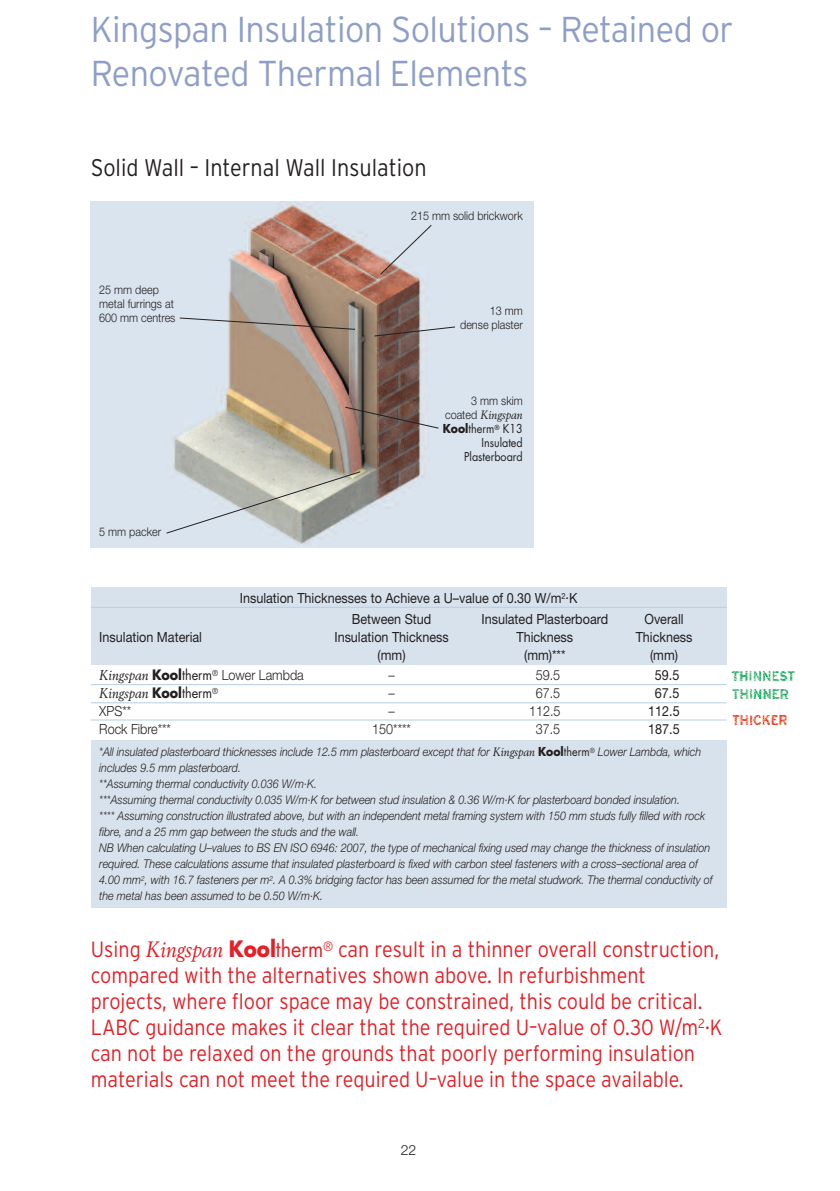
<style>
.page{position:relative;width:840px;height:1191px;background:#fff}
.page>*{position:absolute;margin:0;border:0;box-sizing:border-box;transform-origin:0 0}
.t1{font:300 36px/44px "Interstate";letter-spacing:-.015em;color:#8e9ec8;scale:.95 1}
.t2{font:300 24px "Interstate";color:#231f20;scale:.9 1}
.t3{font:300 22px/26px "Interstate";color:#e41f25;scale:.9 1}
.t4{font:14px/20.8px "Helvetica Neue";color:#231f20;scale:.9 1}
.t5{font:300 14px "Helvetica Neue";color:#231f20;scale:.9 1}
.t6{font:italic 14px "Berling";color:#231f20;scale:.9 1}
.t7{font:300 14px "Helvetica Neue";color:#231f20}
.t8{font:italic 300 12px/16px "Helvetica Neue";color:#231f20;scale:.9 1}
.t9{font:300 12px/14px "Helvetica Neue";color:#231f20;text-align:right;scale:.9 1}
.t10{font:12px/14px "Futura";color:#231f20;text-align:right;scale:.9 1}
.t11{font:italic 12px "Berling";color:#231f20;scale:.9 1}
.s1{font-family:"Helvetica Neue";font-weight:300;font-style:normal}
.s2{font-weight:700}
.s3{font-family:"Berling";font-weight:400;font-style:italic}
.s4{font-family:"Futura";font-weight:700}
.s5{font-family:"Futura";font-weight:400}
.s6{font-family:"Futura";font-weight:700;font-style:normal}
.s7{font-family:"Futura";font-style:normal}
.s8{font-family:"Berling";font-weight:400}
.s9{font-family:"Futura";font-weight:400;font-style:normal}
</style>
<div class="page">
<img style="left:91px;top:201px;width:442px;height:346px">
<svg style="left:179px;top:317px;width:176px;height:13px;background:#a9a09a"></svg>
<svg style="left:379px;top:224px;width:53px;height:51px;background:#d1d4da"></svg>
<svg style="left:344px;top:406px;width:95px;height:23px;background:#89766f"></svg>
<svg style="left:373px;top:326px;width:82px;height:11px"></svg>
<svg style="left:166px;top:471px;width:195px;height:63px;background:#c0c5c3"></svg>
<img style="left:732px;top:688px;width:57px;height:11px">
<img style="left:726px;top:715px;width:62px;height:11px">
<img style="left:731px;top:670px;width:64px;height:12px">
<div style="left:91px;top:587px;width:635px;height:78px;background:#d8e2ed"></div>
<div style="left:91px;top:740px;width:635px;height:167px;background:#d8e2ed"></div>
<hr style="left:91px;top:607px;width:635px;height:1px;background:#b5cde0">
<hr style="left:91px;top:684px;width:635px;height:1px;background:#b5cde0">
<hr style="left:91px;top:702px;width:635px;height:1px;background:#b5cde0">
<hr style="left:91px;top:719px;width:635px;height:1px;background:#b5cde0">
<h1 class="t1" style="left:91px;top:7px;width:677px">Kingspan Insulation Solutions – Retained or<br>Renovated Thermal Elements</h1>
<h2 class="t2" style="left:91px;top:154px;width:374px">Solid Wall – Internal Wall Insulation</h2>
<p class="t9" style="left:99px;top:283px;width:86px;text-align:left">25 mm deep metal furrings at<br>600 mm centres</p>
<p class="t9" style="left:99px;top:525px;width:70px">5 mm packer</p>
<p class="t9" style="left:411px;top:210px;width:126px">215 mm solid brickwork</p>
<p class="t9" style="left:460px;top:304px;width:71px">13 mm dense plaster</p>
<p class="t9" style="left:471px;top:395px;width:59px">3 mm skim</p>
<p class="t11" style="left:445px;top:410px;width:88px"><span class="s1">coated</span> Kingspan</p>
<p class="t10" style="left:442px;top:422px;width:90px"><span class="s2">Kool</span>therm<sup>®</sup> K13<br>Insulated<br>Plasterboard</p>
<p class="t4" style="left:351px;top:588px;width:252px;text-indent:-112px">Insulation Thicknesses to Achieve a U–value of 0.30 W/m<sup>2</sup>.K<br>Between Stud</p>
<p class="t4" style="left:481px;top:609px;width:142px">Insulated Plasterboard</p>
<p class="t4" style="left:644px;top:609px;width:45px">Overall</p>
<p class="t4" style="left:99px;top:627px;width:116px">Insulation Material</p>
<p class="t4" style="left:334px;top:627px;width:128px">Insulation Thickness</p>
<p class="t4" style="left:516px;top:627px;width:64px">Thickness</p>
<p class="t4" style="left:635px;top:627px;width:64px">Thickness</p>
<p class="t4" style="left:377px;top:645px;width:33px">(mm)</p>
<p class="t4" style="left:524px;top:645px;width:47px">(mm)***</p>
<p class="t4" style="left:649px;top:645px;width:33px">(mm)</p>
<p class="t5" style="left:99px;top:670px;width:228px"><span class="s3">Kingspan</span> <span class="s4">Kool</span><span class="s5">therm</span><sup>®</sup> Lower Lambda</p>
<p class="t5" style="left:388px;top:670px;width:8px">–</p>
<p class="t5" style="left:535px;top:670px;width:29px">59.5</p>
<p class="t4" style="left:654px;top:666px;width:29px">59.5</p>
<p class="t6" style="left:99px;top:687px;width:134px">Kingspan <span class="s6">Kool</span><span class="s7">therm</span><sup>®</sup></p>
<p class="t5" style="left:388px;top:688px;width:8px">–</p>
<p class="t5" style="left:535px;top:688px;width:29px">67.5</p>
<p class="t4" style="left:654px;top:684px;width:29px">67.5</p>
<p class="t5" style="left:99px;top:706px;width:37px">XPS**</p>
<p class="t5" style="left:388px;top:706px;width:9px">–</p>
<p class="t5" style="left:529px;top:706px;width:36px">112.5</p>
<p class="t4" style="left:648px;top:702px;width:36px">112.5</p>
<p class="t5" style="left:99px;top:724px;width:81px">Rock Fibre***</p>
<p class="t5" style="left:372px;top:724px;width:45px">150****</p>
<p class="t5" style="left:535px;top:724px;width:29px">37.5</p>
<p class="t4" style="left:648px;top:720px;width:36px">187.5</p>
<p class="t8" style="left:99px;top:745px;width:682px">*All insulated plasterboard thicknesses include 12.5 mm plasterboard except that for <span class="s8">Kingspan</span> <span class="s6">Kool</span><span class="s9">therm</span><sup>®</sup> Lower Lambda, which includes 9.5 mm plasterboard.<br>**Assuming thermal conductivity 0.036 W/m·K.<br>***Assuming thermal conductivity 0.035 W/m·K for between stud insulation &amp; 0.36 W/m·K for plasterboard bonded insulation.<br>**** Assuming construction illustrated above, but with an independent metal framing system with 150 mm studs fully filled with rock fibre, and a 25 mm gap between the studs and the wall.<br>NB When calculating U–values to BS EN ISO 6946: 2007, the type of mechanical fixing used may change the thickness of insulation required. These calculations assume that insulated plasterboard is fixed with carbon steel fasteners with a cross–sectional area of 4.00 mm<sup>2</sup>, with 16.7 fasteners per m<sup>2</sup>. A 0.3% bridging factor has been assumed for the metal studwork. The thermal conductivity of the metal has been assumed to be 0.50 W/m·K.</p>
<p class="t3" style="left:91px;top:936px;width:703px">Using <span class="s3">Kingspan</span> <span class="s4">Kool</span><span class="s5">therm</span><sup>®</sup> can result in a thinner overall construction, compared with the alternatives shown above. In refurbishment projects, where floor space may be constrained, this could be critical.<br>LABC guidance makes it clear that the required U–value of 0.30 W/m<sup>2</sup>.K can not be relaxed on the grounds that poorly performing insulation materials can not meet the required U–value in the space available.</p>
<p class="t7" style="left:400px;top:1145px;width:17px">22</p>
</div>
